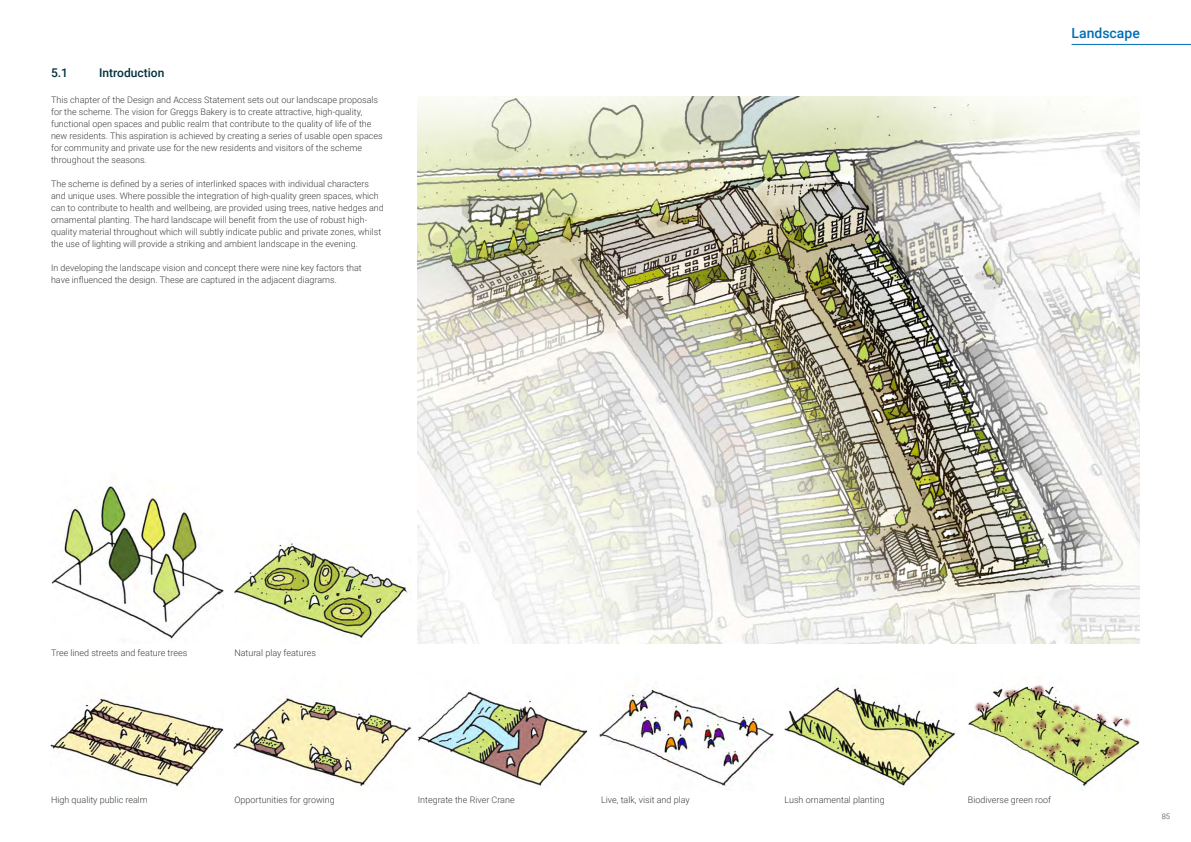
<style>
.page{position:relative;width:1191px;height:842px;background:#fff}
.page>*{position:absolute;margin:0;border:0;box-sizing:border-box;transform-origin:0 0}
.t1{font:500 14px "Roboto";color:#006eb6}
.t2{font:500 12px "Roboto";color:#00313c}
.AA_BODY_TEXT_2018{font:300 9px/12px "Roboto";color:#3e3e3f}
.t3{font:300 7.5px "Roboto";color:#3e3e3f}
</style>
<div class="page">
<hr style="left:1071px;top:44px;width:120px;height:1px;background:#006eb6">
<img style="left:51px;top:485px;width:172px;height:158px">
<img style="left:418px;top:690px;width:169px;height:96px">
<img style="left:50px;top:698px;width:173px;height:89px">
<img style="left:968px;top:684px;width:172px;height:106px">
<img style="left:784px;top:685px;width:172px;height:101px">
<img style="left:233px;top:696px;width:179px;height:91px">
<img style="left:234px;top:543px;width:176px;height:100px">
<img style="left:599px;top:687px;width:174px;height:99px">
<img style="left:418px;top:96px;width:722px;height:547px">
<p class="t2" style="left:51px;top:64px;width:18px">5.1</p>
<p class="t2" style="left:99px;top:64px;width:67px">Introduction</p>
<p class="AA_BODY_TEXT_2018" style="left:51px;top:94px;width:333px">This chapter of the Design and Access Statement sets out our landscape proposals for the scheme. The vision for Greggs Bakery is to create attractive, high-quality, functional open spaces and public realm that contribute to the quality of life of the new residents. This aspiration is achieved by creating a series of usable open spaces for community and private use for the new residents and visitors of the scheme throughout the seasons.</p>
<p class="AA_BODY_TEXT_2018" style="left:51px;top:178px;width:334px">The scheme is defined by a series of interlinked spaces with individual characters and unique uses. Where possible the integration of high-quality green spaces, which can to contribute to health and wellbeing, are provided using trees, native hedges and ornamental planting. The hard landscape will benefit from the use of robust high&shy;quality material throughout which will subtly indicate public and private zones, whilst the use of lighting will provide a striking and ambient landscape in the evening.</p>
<p class="AA_BODY_TEXT_2018" style="left:51px;top:262px;width:312px">In developing the landscape vision and concept there were nine key factors that have influenced the design. These are captured in the adjacent diagrams.</p>
<h1 class="t1" style="left:1071px;top:23px;width:70px">Landscape</h1>
<p class="AA_BODY_TEXT_2018" style="left:51px;top:646px;width:138px">Tree lined streets and feature trees</p>
<p class="AA_BODY_TEXT_2018" style="left:234px;top:646px;width:83px">Natural play features</p>
<p class="AA_BODY_TEXT_2018" style="left:51px;top:794px;width:98px">High quality public realm</p>
<p class="AA_BODY_TEXT_2018" style="left:234px;top:794px;width:102px">Opportunities for growing</p>
<p class="AA_BODY_TEXT_2018" style="left:418px;top:794px;width:98px">Integrate the River Crane</p>
<p class="AA_BODY_TEXT_2018" style="left:784px;top:794px;width:102px">Lush ornamental planting</p>
<p class="AA_BODY_TEXT_2018" style="left:968px;top:794px;width:85px">Biodiverse green roof</p>
<p class="AA_BODY_TEXT_2018" style="left:601px;top:794px;width:90px">Live, talk, visit and play</p>
<p class="t3" style="left:1161px;top:811px;width:10px">85</p>
</div>
